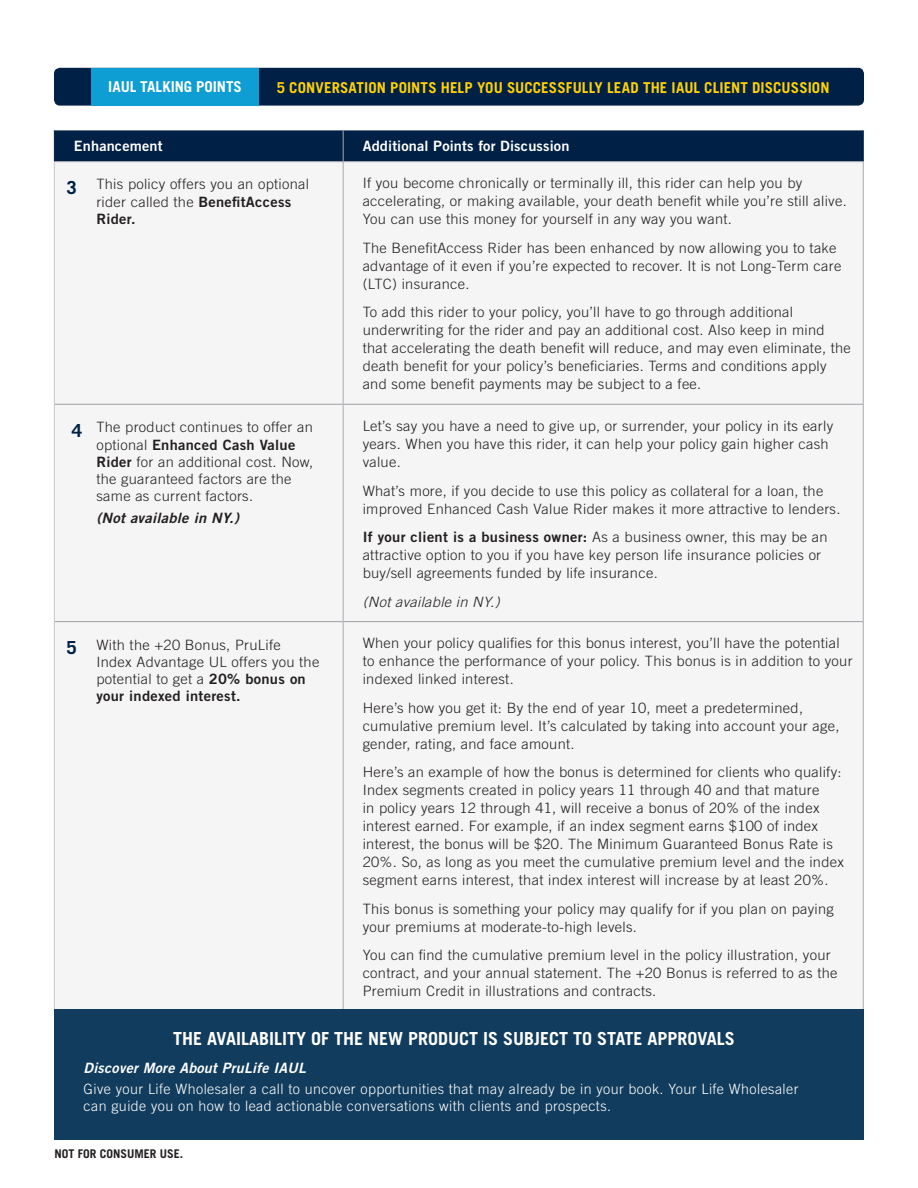
<style>
.page{position:relative;width:918px;height:1188px;background:#fff}
.page>*{position:absolute;margin:0;border:0;box-sizing:border-box;transform-origin:0 0}
.SUBHEAD{font:700 18px "Trade Gothic LT Std";color:#fff}
.t1{font:700 15px "Trade Gothic LT Std";letter-spacing:.005em;color:#fed105}
.t2{font:700 15px "Trade Gothic LT Std";color:#fff}
.body_-_table{font:300 14.25px/18px "Trade Gothic LT Std";letter-spacing:.02em;color:#231f20}
.NUMBER{font:300 14.25px/17.2px "Trade Gothic LT Std";letter-spacing:.02em;color:#231f20}
.body{font:300 14.25px/16.5px "Trade Gothic LT Std";letter-spacing:.03em;color:#fff}
.HEAD_2{font:14.25px "Trade Gothic LT Std Bd 2";letter-spacing:.01em;color:#fff}
.body-2{font:14.25px "Trade Gothic LT Std Bd 2 Obl";letter-spacing:.02em;color:#fff}
.NUMBER-2{font:14.25px "Trade Gothic LT Std Bd 2 Obl";letter-spacing:.02em;color:#231f20}
.body_-_table-2{font:italic 300 14.25px "Trade Gothic LT Std";letter-spacing:.02em;color:#231f20}
.t3{font:700 12px "Trade Gothic LT Std";color:#231f20}
.s1{font-weight:700;font-size:18px;color:#002045}
.s2{font-family:"Trade Gothic LT Std Bd 2";font-weight:400}
</style>
<div class="page">
<div style="left:54px;top:68px;width:810px;height:38px;background:#002045;border-radius:6px"></div>
<div style="left:92px;top:68px;width:167px;height:38px;background:#0e9ed3"></div>
<div style="left:55px;top:130px;width:808px;height:31px;background:#002045"></div>
<div style="left:55px;top:162px;width:808px;height:848px;background:#f5f5f6"></div>
<hr style="left:54px;top:161px;width:289px;height:1px;background:#a8a9ad">
<hr style="left:343px;top:161px;width:521px;height:1px;background:#a8a9ad">
<hr style="left:54px;top:130px;width:1px;height:31px;background:#002045">
<hr style="left:55px;top:404px;width:288px;height:1px;background:#a8a9ad">
<hr style="left:344px;top:404px;width:519px;height:1px;background:#a8a9ad">
<hr style="left:55px;top:621px;width:288px;height:1px;background:#a8a9ad">
<hr style="left:344px;top:621px;width:519px;height:1px;background:#a8a9ad">
<hr style="left:54px;top:162px;width:1px;height:242px;background:#c7c8ca">
<hr style="left:54px;top:404px;width:1px;height:218px;background:#c7c8ca">
<hr style="left:54px;top:622px;width:1px;height:389px;background:#c7c8ca">
<hr style="left:343px;top:130px;width:1px;height:31px;background:#a8a9ad">
<hr style="left:343px;top:162px;width:1px;height:242px;background:#a8a9ad">
<hr style="left:343px;top:404px;width:1px;height:218px;background:#a8a9ad">
<hr style="left:343px;top:622px;width:1px;height:389px;background:#a8a9ad">
<hr style="left:863px;top:162px;width:1px;height:242px;background:#a8a9ad">
<hr style="left:863px;top:404px;width:1px;height:218px;background:#a8a9ad">
<hr style="left:863px;top:622px;width:1px;height:389px;background:#a8a9ad">
<hr style="left:863px;top:130px;width:1px;height:31px;background:#002045">
<div style="left:54px;top:1010px;width:810px;height:130px;background:#113c5d"></div>
<p class="t2" style="left:108px;top:78px;width:135px">IAUL TALKING POINTS</p>
<p class="t1" style="left:277px;top:78px;width:554px">5 CONVERSATION POINTS HELP YOU SUCCESSFULLY LEAD THE IAUL CLIENT DISCUSSION</p>
<p class="HEAD_2" style="left:74px;top:137px;width:90px">Enhancement</p>
<p class="HEAD_2" style="left:363px;top:137px;width:208px">Additional Points for Discussion</p>
<p class="NUMBER" style="left:96px;top:176px;width:214px;text-indent:-30px"><span class="s1">3</span> This policy offers you an optional rider called the <span class="s2">BenefitAccess<br>Rider.</span></p>
<p class="body_-_table" style="left:363px;top:174px;width:486px">If you become chronically or terminally ill, this rider can help you by accelerating, or making available, your death benefit while you’re still alive.<br>You can use this money for yourself in any way you want.</p>
<p class="body_-_table" style="left:363px;top:239px;width:480px">The BenefitAccess Rider has been enhanced by now allowing you to take advantage of it even if you’re expected to recover. It is not Long-Term care (LTC) insurance.</p>
<p class="body_-_table" style="left:363px;top:303px;width:490px">To add this rider to your policy, you’ll have to go through additional underwriting for the rider and pay an additional cost. Also keep in mind that accelerating the death benefit will reduce, and may even eliminate, the death benefit for your policy’s beneficiaries. Terms and conditions apply and some benefit payments may be subject to a fee.</p>
<p class="NUMBER" style="left:96px;top:418px;width:218px;text-indent:-24px"><span class="s1">4</span> The product continues to offer an optional <span class="s2">Enhanced Cash Value<br>Rider</span> for an additional cost. Now, the guaranteed factors are the same as current factors.</p>
<p class="NUMBER-2" style="left:96px;top:509px;width:144px">(Not available in NY.)</p>
<p class="body_-_table" style="left:363px;top:417px;width:472px">Let’s say you have a need to give up, or surrender, your policy in its early years. When you have this rider, it can help your policy gain higher cash value.</p>
<p class="body_-_table" style="left:363px;top:481px;width:479px">What’s more, if you decide to use this policy as collateral for a loan, the improved Enhanced Cash Value Rider makes it more attractive to lenders.</p>
<p class="body_-_table" style="left:363px;top:528px;width:467px"><span class="s2">If your client is a business owner:</span> As a business owner, this may be an attractive option to you if you have key person life insurance policies or buy/sell agreements funded by life insurance.</p>
<p class="body_-_table-2" style="left:363px;top:593px;width:138px">(Not available in NY.)</p>
<p class="NUMBER" style="left:96px;top:636px;width:225px;text-indent:-30px"><span class="s1">5</span> With the +20 Bonus, PruLife<br>Index Advantage UL offers you the potential to get a <span class="s2">20% bonus on your indexed interest.</span></p>
<p class="body_-_table" style="left:363px;top:634px;width:491px">When your policy qualifies for this bonus interest, you’ll have the potential to enhance the performance of your policy. This bonus is in addition to your indexed linked interest.</p>
<p class="body_-_table" style="left:363px;top:699px;width:478px">Here’s how you get it: By the end of year 10, meet a predetermined, cumulative premium level. It’s calculated by taking into account your age, gender, rating, and face amount.</p>
<p class="body_-_table" style="left:363px;top:763px;width:483px">Here’s an example of how the bonus is determined for clients who qualify:<br>Index segments created in policy years 11 through 40 and that mature<br>in policy years 12 through 41, will receive a bonus of 20% of the index interest earned. For example, if an index segment earns $100 of index interest, the bonus will be $20. The Minimum Guaranteed Bonus Rate is 20%. So, as long as you meet the cumulative premium level and the index segment earns interest, that index interest will increase by at least 20%.</p>
<p class="body_-_table" style="left:363px;top:900px;width:473px">This bonus is something your policy may qualify for if you plan on paying your premiums at moderate-to-high levels.</p>
<p class="body_-_table" style="left:363px;top:946px;width:476px">You can find the cumulative premium level in the policy illustration, your contract, and your annual statement. The +20 Bonus is referred to as the<br>Premium Credit in illustrations and contracts.</p>
<p class="SUBHEAD" style="left:173px;top:1028px;width:563px">THE AVAILABILITY OF THE NEW PRODUCT IS SUBJECT TO STATE APPROVALS</p>
<p class="body-2" style="left:84px;top:1060px;width:224px">Discover More About PruLife IAUL</p>
<p class="body" style="left:84px;top:1081px;width:716px">Give your Life Wholesaler a call to uncover opportunities that may already be in your book. Your Life Wholesaler can guide you on how to lead actionable conversations with clients and prospects.</p>
<p class="t3" style="left:54px;top:1147px;width:130px">NOT FOR CONSUMER USE.</p>
</div>
